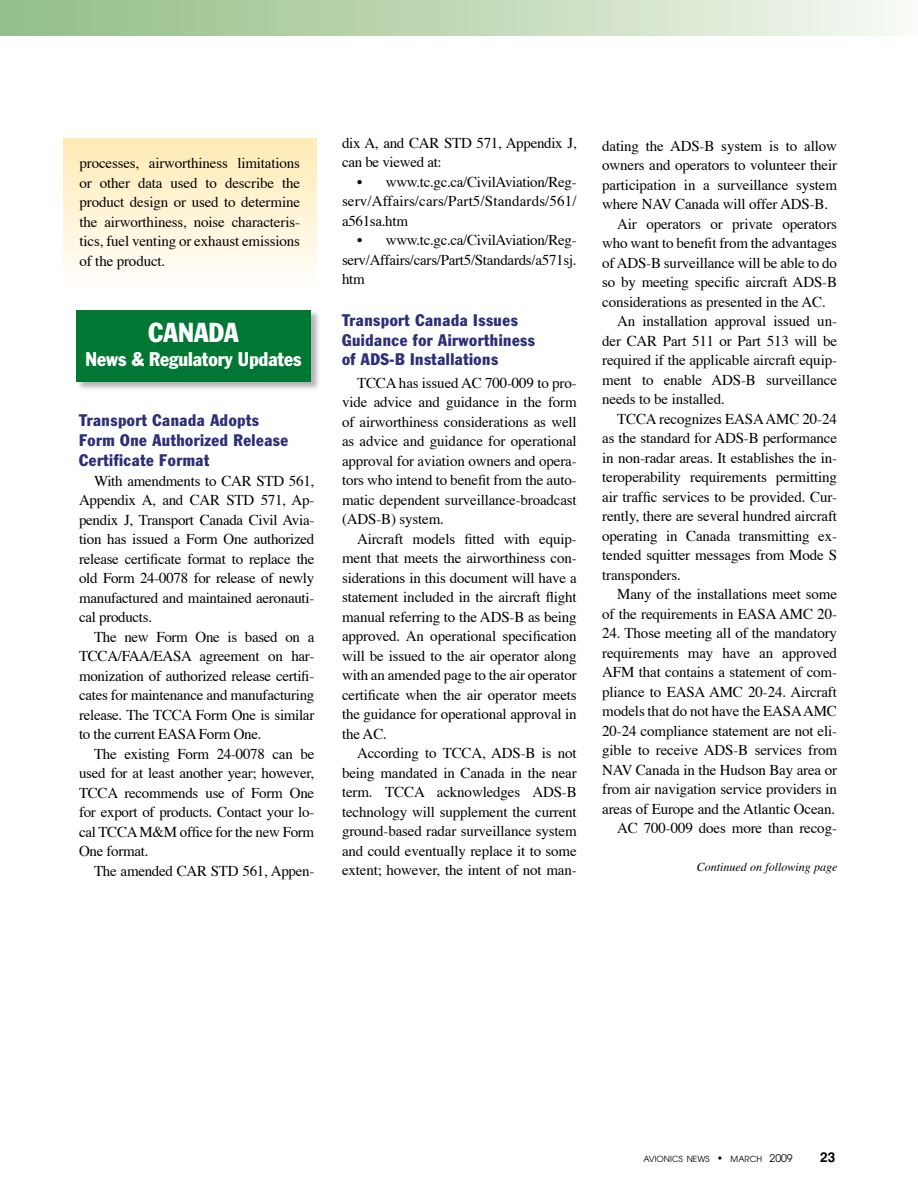
<style>
.page{position:relative;width:918px;height:1188px;background:#fff}
.page>*{position:absolute;margin:0;border:0;box-sizing:border-box;transform-origin:0 0}
.t1{font:condensed 27px "Franklin Gothic";color:#fff}
.t2{font:condensed 19.5px "Franklin Gothic";color:#fff}
.t3{font:condensed 16.5px/19.8px "Franklin Gothic";letter-spacing:.03em;color:#2d2f78}
.t4{font:15px/19.5px "Times";letter-spacing:-.01em;color:#000;text-align:justify}
.t5{font:700 13.5px "Helvetica";color:#000}
.t6{font:italic 12px "Times";color:#000}
.t7{font:8.4px "Avant Garde";color:#000}
.s1{font-size:10.5px}
</style>
<div class="page">
<div style="left:0;top:0;width:918px;height:36px;background:linear-gradient(to right,#90bc83,#f6f9f1)"></div>
<div style="left:75px;top:308px;width:246px;height:84px;background:#000;opacity:.3"></div>
<div style="left:77px;top:310px;width:234px;height:71px;background:#007732"></div>
<div style="left:63px;top:139px;width:254px;height:153px;background:linear-gradient(to bottom,#ffebb4,#fffefd)"></div>
<p class="t4" style="left:80px;top:152px;width:222px">processes, airworthiness limitations or other data used to describe the product design or used to determine the airworthiness, noise characteris&shy;tics, fuel venting or exhaust emissions of the product.</p>
<h1 class="t1" style="left:149px;top:316px;width:32px">Canada</h1>
<h2 class="t2" style="left:86px;top:347px;width:217px">News &amp; Regulatory Updates</h2>
<p class="t3" style="left:79px;top:411px;width:211px">Transport Canada Adopts<br>Form One Authorized Release<br>Certificate Format</p>
<p class="t4" style="left:79px;top:470px;width:237px;text-indent:15px">With amendments to CAR STD 561, Appendix A, and CAR STD 571, Ap&shy;pendix J, Transport Canada Civil Avia&shy;tion has issued a Form One authorized release certificate format to replace the old Form 24-0078 for release of newly manufactured and maintained aeronauti&shy;cal products.</p>
<p class="t4" style="left:79px;top:626px;width:237px;text-indent:15px">The new Form One is based on a TCCA/FAA/EASA agreement on har&shy;monization of authorized release certifi&shy;cates for maintenance and manufacturing release. The TCCA Form One is similar to the current EASA Form One.</p>
<p class="t4" style="left:79px;top:743px;width:237px;text-indent:15px">The existing Form 24-0078 can be used for at least another year; however, TCCA recommends use of Form One for export of products. Contact your lo&shy;cal TCCA M&amp;M office for the new Form One format.</p>
<p class="t4" style="left:94px;top:860px;width:222px">The amended CAR STD 561, Appen-</p>
<p class="t4" style="left:342px;top:132px;width:236px">dix A, and CAR STD 571, Appendix J, can be viewed at:</p>
<p class="t4" style="left:342px;top:171px;width:236px;text-indent:15px">• www.tc.gc.ca/CivilAviation/Reg&shy;serv/Affairs/cars/Part5/Standards/561/ a561sa.htm</p>
<p class="t4" style="left:342px;top:229px;width:236px;text-indent:15px">• www.tc.gc.ca/CivilAviation/Reg&shy;serv/Affairs/cars/Part5/Standards/a571sj. htm</p>
<p class="t3" style="left:342px;top:310px;width:194px">Transport Canada Issues<br>Guidance for Airworthiness of ADS-B Installations</p>
<p class="t4" style="left:342px;top:372px;width:236px;text-indent:15px">TCCA has issued AC 700-009 to pro&shy;vide advice and guidance in the form of airworthiness considerations as well as advice and guidance for operational approval for aviation owners and opera&shy;tors who intend to benefit from the auto&shy;matic dependent surveillance-broadcast (ADS-B) system.</p>
<p class="t4" style="left:342px;top:528px;width:236px;text-indent:15px">Aircraft models fitted with equip&shy;ment that meets the airworthiness con&shy;siderations in this document will have a statement included in the aircraft flight manual referring to the ADS-B as being approved. An operational specification will be issued to the air operator along with an amended page to the air operator certificate when the air operator meets the guidance for operational approval in the AC.</p>
<p class="t4" style="left:342px;top:742px;width:236px;text-indent:15px">According to TCCA, ADS-B is not being mandated in Canada in the near term. TCCA acknowledges ADS-B technology will supplement the current ground-based radar surveillance system and could eventually replace it to some extent; however, the intent of not man-</p>
<p class="t4" style="left:602px;top:135px;width:236px">dating the ADS-B system is to allow</p>
<p class="t4" style="left:602px;top:154px;width:236px">owners and operators to volunteer their</p>
<p class="t4" style="left:602px;top:174px;width:236px">participation in a surveillance system</p>
<p class="t4" style="left:602px;top:193px;width:227px">where NAV Canada will offer ADS-B.</p>
<p class="t4" style="left:617px;top:213px;width:221px">Air operators or private operators</p>
<p class="t4" style="left:602px;top:232px;width:236px">who want to benefit from the advantages</p>
<p class="t4" style="left:602px;top:252px;width:236px">of ADS-B surveillance will be able to do</p>
<p class="t4" style="left:602px;top:271px;width:236px">so by meeting specific aircraft ADS-B</p>
<p class="t4" style="left:602px;top:291px;width:225px">considerations as presented in the AC.</p>
<p class="t4" style="left:617px;top:310px;width:221px">An installation approval issued un-</p>
<p class="t4" style="left:602px;top:330px;width:236px">der CAR Part 511 or Part 513 will be</p>
<p class="t4" style="left:602px;top:349px;width:236px">required if the applicable aircraft equip-</p>
<p class="t4" style="left:602px;top:369px;width:236px">ment to enable ADS-B surveillance</p>
<p class="t4" style="left:602px;top:388px;width:124px">needs to be installed.</p>
<p class="t4" style="left:617px;top:408px;width:221px">TCCA recognizes EASA AMC 20-24</p>
<p class="t4" style="left:602px;top:427px;width:236px">as the standard for ADS-B performance</p>
<p class="t4" style="left:602px;top:447px;width:236px">in non-radar areas. It establishes the in-</p>
<p class="t4" style="left:602px;top:466px;width:236px">teroperability requirements permitting</p>
<p class="t4" style="left:602px;top:486px;width:236px">air traffic services to be provided. Cur-</p>
<p class="t4" style="left:602px;top:505px;width:236px">rently, there are several hundred aircraft</p>
<p class="t4" style="left:602px;top:525px;width:236px">operating in Canada transmitting ex-</p>
<p class="t4" style="left:602px;top:544px;width:236px">tended squitter messages from Mode S</p>
<p class="t4" style="left:602px;top:564px;width:80px">transponders.</p>
<p class="t4" style="left:617px;top:583px;width:221px">Many of the installations meet some</p>
<p class="t4" style="left:602px;top:603px;width:236px">of the requirements in EASA AMC 20-</p>
<p class="t4" style="left:602px;top:622px;width:236px;text-align:right">24. Those meeting all of the mandatory requirements may have an approved AFM that contains a statement of com&shy;pliance to EASA AMC 20-24. Aircraft models that do not have the EASA AMC 20-24 compliance statement are not eli&shy;gible to receive ADS-B services from NAV Canada in the Hudson Bay area or from air navigation service providers in areas of Europe and the Atlantic Ocean.<br>AC 700-009 does more than recog-</p>
<p class="t6" style="left:697px;top:856px;width:142px">Continued on following page</p>
<p class="t7" style="left:643px;top:1154px;width:151px">AVIONICS NEWS <span class="s1">•</span> MARCH <span class="s1">2009</span></p>
<p class="t5" style="left:820px;top:1150px;width:17px">23</p>
</div>
